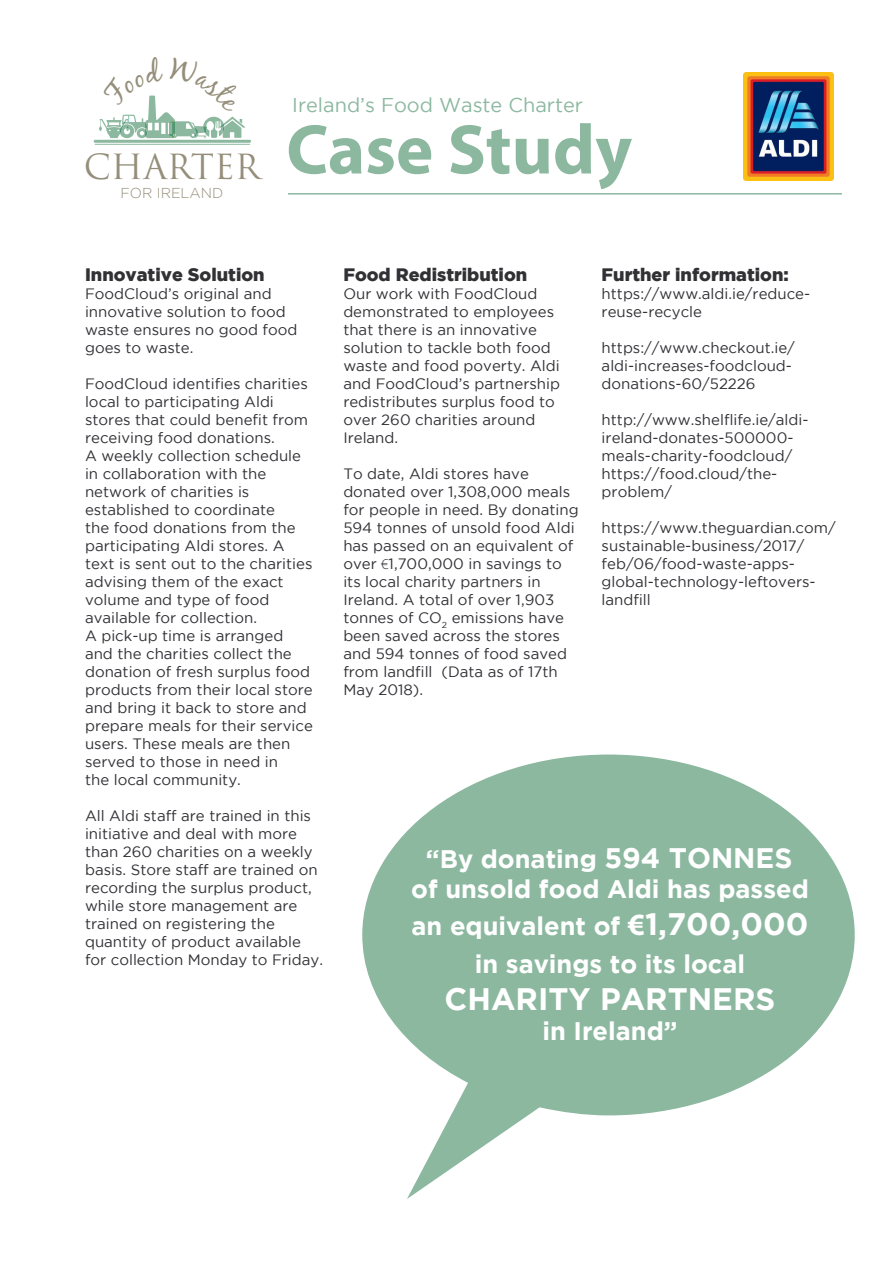
<style>
.page{position:relative;width:893px;height:1263px;background:#fff}
.page>*{position:absolute;margin:0;border:0;box-sizing:border-box;transform-origin:0 0}
.t1{font:700 70.8px "Myriad Pro";color:#8cb8a0}
.t2{font:33.75px "Trajan Pro";color:#948e7a}
.t3{font:700 31.05px "Gotham";color:#fff}
.t4{font:700 25.35px/37.2px "Gotham";color:#fff;text-align:center}
.t5{font:19.95px "Gotham";color:#8cb8a0}
.t6{font:900 18px "Gotham";color:#313035}
.t7{font:15px/18px "Gotham";color:#313035}
.t8{font:300 14.25px "Gotham";color:#948e7a}
.s1{font-family:"Myriad Pro";font-weight:300}
.s2{font-size:28.2px}
.s3{font-family:"Myriad Pro";font-size:31.05px}
.s4{font-size:31.05px}
</style>
<div class="page">
<svg style="left:362px;top:754px;width:493px;height:445px;fill:#8cb8a0"></svg>
<img style="left:744px;top:73px;width:90px;height:107px">
<hr style="left:95px;top:144px;width:155px;height:1px;background:#8cb8a0">
<hr style="left:95px;top:140px;width:155px;height:3px;background:#8cb8a0">
<hr style="left:288px;top:193px;width:554px;height:2px;background:#8cb8a0">
<svg style="left:99px;top:95px;width:146px;height:43px"></svg>
<p class="t2" style="left:84px;top:145px;width:178px">CHARTER</p>
<p class="t8" style="left:121px;top:185px;width:104px">FOR IRELAND</p>
<p class="t5" style="left:292px;top:94px;width:292px">Ireland’s Food Waste Charter</p>
<p class="t1" style="left:286px;top:103px;width:347px">Case Study</p>
<p class="t6" style="left:85px;top:264px;width:181px">Innovative Solution</p>
<p class="t7" style="left:85px;top:284px;width:214px">FoodCloud’s original and innovative solution to food waste ensures no good food goes to waste.</p>
<p class="t7" style="left:85px;top:374px;width:225px">FoodCloud identifies charities local to participating Aldi stores that could benefit from receiving food donations.</p>
<p class="t7" style="left:85px;top:446px;width:218px">A weekly collection schedule</p>
<p class="t7" style="left:85px;top:464px;width:229px">in collaboration with the network of charities is established to coordinate<br>the food donations from the participating Aldi stores. A text is sent out to the charities advising them of the exact volume and type of food available for collection.</p>
<p class="t7" style="left:85px;top:626px;width:229px">A pick-up time is arranged and the charities collect the donation of fresh surplus food products from their local store and bring it back to store and prepare meals for their service users. These meals are then served to those in need in</p>
<p class="t7" style="left:85px;top:770px;width:157px">the local community.</p>
<p class="t7" style="left:85px;top:806px;width:240px">All Aldi staff are trained in this initiative and deal with more than 260 charities on a weekly basis. Store staff are trained on recording the surplus product, while store management are trained on registering the quantity of product available for collection Monday to Friday.</p>
<p class="t6" style="left:343px;top:264px;width:185px">Food Redistribution</p>
<p class="t7" style="left:343px;top:284px;width:218px">Our work with FoodCloud demonstrated to employees that there is an innovative solution to tackle both food waste and food poverty. Aldi and FoodCloud’s partnership redistributes surplus food to over 260 charities around<br>Ireland.</p>
<p class="t7" style="left:343px;top:464px;width:237px">To date, Aldi stores have donated over 1,308,000 meals for people in need. By donating<br>594 tonnes of unsold food Aldi has passed on an equivalent of over <span class="s1">€</span>1,700,000 in savings to</p>
<p class="t7" style="left:343px;top:572px;width:225px">its local charity partners in<br>Ireland. A total of over 1,903 tonnes of CO<sub>2</sub> emissions have been saved across the stores and 594 tonnes of food saved from landfill (Data as of 17th<br>May 2018).</p>
<p class="t6" style="left:602px;top:264px;width:189px">Further information:</p>
<p class="t7" style="left:602px;top:284px;width:210px">https://www.aldi.ie/reduce&shy;reuse-recycle</p>
<p class="t7" style="left:602px;top:338px;width:195px">https://www.checkout.ie/ aldi-increases-foodcloud&shy;donations-60/52226</p>
<p class="t7" style="left:602px;top:410px;width:208px">http://www.shelflife.ie/aldi&shy;ireland-donates-500000- meals-charity-foodcloud/</p>
<p class="t7" style="left:602px;top:464px;width:177px">https://food.cloud/the&shy;problem/</p>
<p class="t7" style="left:602px;top:518px;width:236px">https://www.theguardian.com/ sustainable-business/2017/ feb/06/food-waste-apps&shy;global-technology-leftovers&shy;landfill</p>
<p class="t4" style="left:426px;top:839px;width:368px">“By donating <span class="s2">594 TONNES</span></p>
<p class="t4" style="left:411px;top:870px;width:399px">of unsold food Aldi has passed an equivalent of <span class="s3">€</span><span class="s4">1,700,000 </span>in savings to its local</p>
<p class="t3" style="left:445px;top:981px;width:332px">CHARITY PARTNERS</p>
<p class="t4" style="left:542px;top:1012px;width:137px">in Ireland”</p>
</div>
